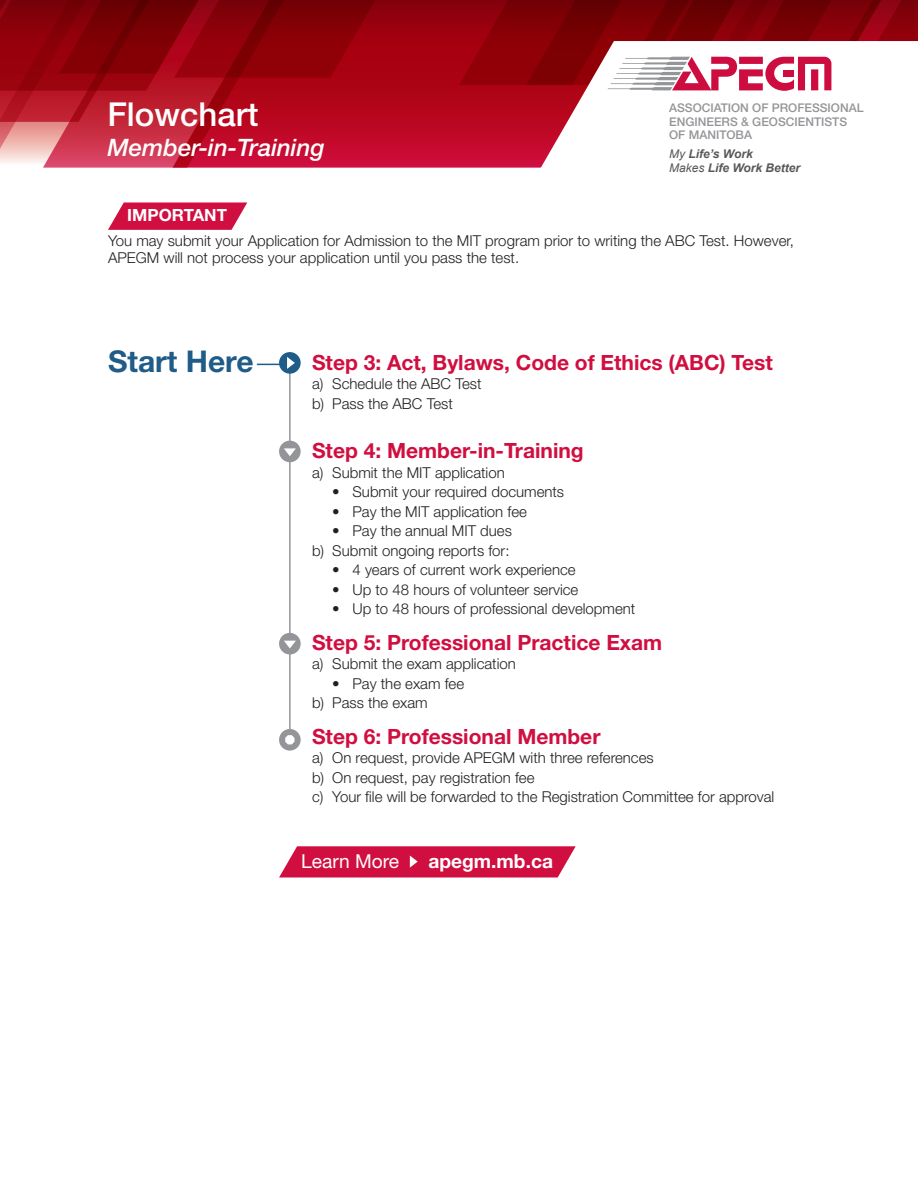
<style>
.page{position:relative;width:918px;height:1188px;background:#fff}
.page>*{position:absolute;margin:0;border:0;box-sizing:border-box;transform-origin:0 0}
.t1{font:500 33px "Helvetica Neue LT Std";color:#fff}
.t2{font:700 30px "Helvetica Neue LT Std";color:#205c88}
.t3{font:italic 500 24px "Helvetica Neue LT Std";color:#fff}
.t4{font:700 21px "Helvetica Neue LT Std";color:#d10e40}
.t5{font:700 19.2px "Helvetica Neue LT Std";color:#fff}
.t6{font:19.2px "Helvetica Neue LT Std";color:#fff}
.t7{font:700 16.8px "Helvetica Neue LT Std";color:#fff}
.t8{font:300 15px/19.5px "Helvetica Neue LT Std";color:#231f20}
.t9{font:500 12px/13.5px "Helvetica Neue LT Std";color:#939598}
.t10{font:italic 700 12px/13.5px "Arial";color:#57585a}
.s1{font-weight:400}
</style>
<div class="page">
<svg style="left:0;top:0;width:449px;height:168px;background:#a71020"></svg>
<svg style="left:459px;top:0;width:459px;height:168px"></svg>
<hr style="left:257px;top:364px;width:33px;height:1px;background:#205c88">
<svg style="left:108px;top:202px;width:139px;height:28px;background:#d72d59"></svg>
<hr style="left:289px;top:359px;width:2px;height:383px;background:#939598">
<div style="left:279px;top:352px;width:22px;height:22px;background:#205c88;border-radius:50%"></div>
<svg style="left:287px;top:357px;width:8px;height:12px"></svg>
<svg style="left:279px;top:846px;width:297px;height:32px;background:#d52351"></svg>
<div style="left:279px;top:441px;width:22px;height:21px;background:#939598;border-radius:50%"></div>
<svg style="left:284px;top:448px;width:12px;height:8px"></svg>
<div style="left:279px;top:633px;width:22px;height:21px;background:#939598;border-radius:50%"></div>
<svg style="left:284px;top:641px;width:12px;height:7px"></svg>
<div style="left:279px;top:729px;width:22px;height:22px;background:#939598;border-radius:50%"></div>
<svg style="left:285px;top:735px;width:10px;height:9px"></svg>
<h1 class="t1" style="left:107px;top:95px;width:153px">Flowchart</h1>
<h3 class="t3" style="left:107px;top:133px;width:219px">Member-in-Training</h3>
<p class="t9" style="left:669px;top:101px;width:196px">ASSOCIATION OF PROFESSIONAL<br>ENGINEERS &amp; GEOSCIENTISTS<br>OF MANITOBA</p>
<p class="t10" style="left:669px;top:148px;width:133px"><span class="s1">My</span> Life’s Work<br><span class="s1">Makes</span> Life Work Better</p>
<p class="t7" style="left:127px;top:205px;width:101px">IMPORTANT</p>
<p class="t8" style="left:108px;top:232px;width:688px;line-height:16.5px">You may submit your Application for Admission to the MIT program prior to writing the ABC Test. However,<br>APEGM will not process your application until you pass the test.</p>
<h2 class="t2" style="left:108px;top:343px;width:147px">Start Here</h2>
<h3 class="t4" style="left:312px;top:349px;width:462px">Step 3: Act, Bylaws, Code of Ethics (ABC) Test</h3>
<p class="t8" style="left:312px;top:374px;width:171px">a) Schedule the ABC Test b) Pass the ABC Test</p>
<h3 class="t4" style="left:312px;top:438px;width:273px">Step 4: Member-in-Training</h3>
<p class="t8" style="left:312px;top:462px;width:194px">a) Submit the MIT application</p>
<p class="t8" style="left:332px;top:482px;width:233px">• Submit your required documents</p>
<p class="t8" style="left:332px;top:501px;width:196px">• Pay the MIT application fee</p>
<p class="t8" style="left:312px;top:521px;width:201px;text-align:right">• Pay the annual MIT dues<br>b) Submit ongoing reports for:</p>
<p class="t8" style="left:332px;top:560px;width:245px">• 4 years of current work experience</p>
<p class="t8" style="left:332px;top:579px;width:248px">• Up to 48 hours of volunteer service</p>
<p class="t8" style="left:332px;top:599px;width:305px">• Up to 48 hours of professional development</p>
<h3 class="t4" style="left:312px;top:629px;width:352px">Step 5: Professional Practice Exam</h3>
<p class="t8" style="left:312px;top:654px;width:205px">a) Submit the exam application</p>
<p class="t8" style="left:312px;top:673px;width:154px;text-indent:20px">• Pay the exam fee b) Pass the exam</p>
<h3 class="t4" style="left:312px;top:723px;width:290px">Step 6: Professional Member</h3>
<p class="t8" style="left:312px;top:748px;width:464px">a) On request, provide APEGM with three references<br>b) On request, pay registration fee<br>c) Your file will be forwarded to the Registration Committee for approval</p>
<p class="t6" style="left:301px;top:849px;width:100px">Learn More</p>
<p class="t5" style="left:428px;top:849px;width:126px">apegm.mb.ca</p>
</div>
